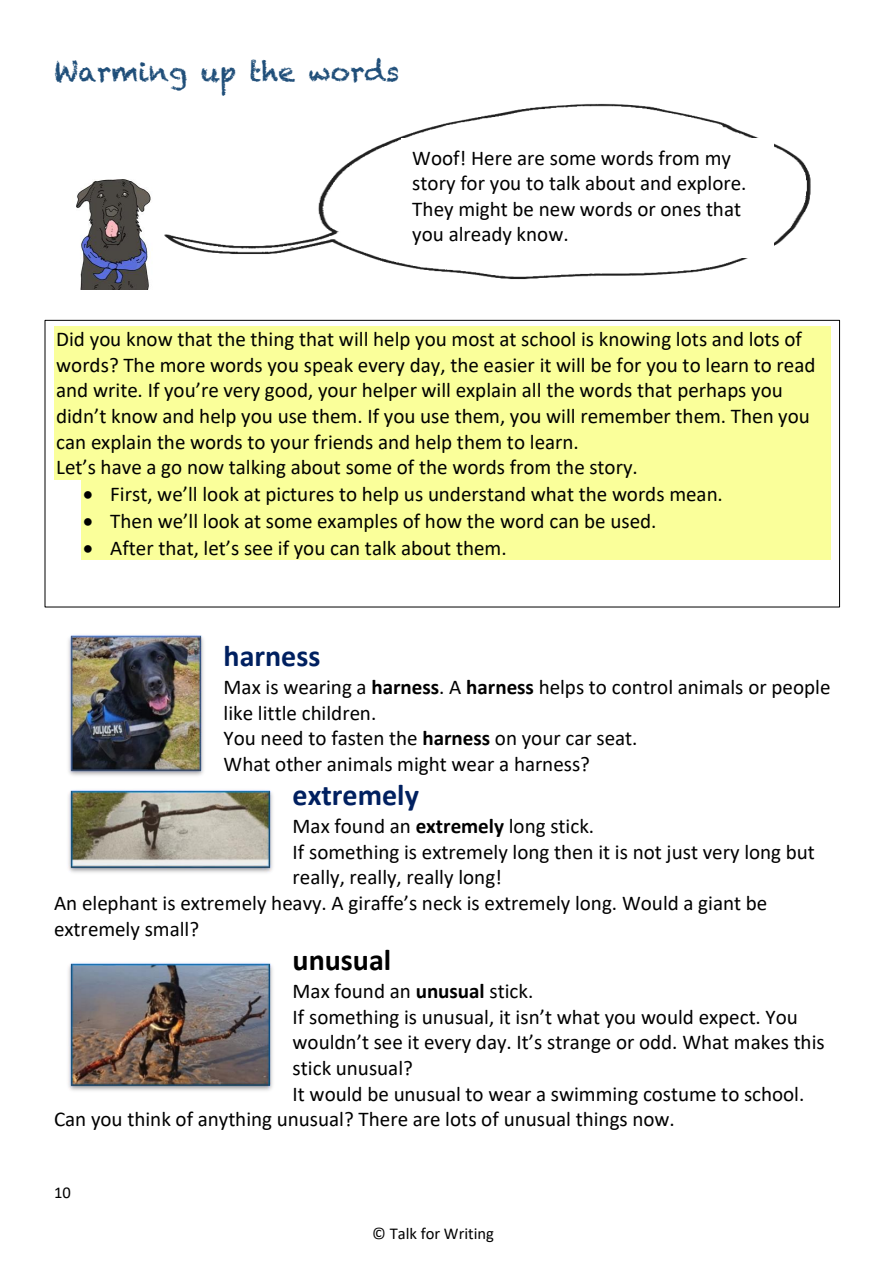
<style>
.page{position:relative;width:893px;height:1263px;background:#fff}
.page>*{position:absolute;margin:0;border:0;box-sizing:border-box;transform-origin:0 0}
.t1{font:700 30px "Calibri";color:#002060}
.t2{font:700 30px "Calibri";color:#000}
.t3{font:27px "Chalkduster";color:#1f4e79}
.t4{font:21px/25.7px "Calibri";color:#000}
.t5{font:16.5px "Calibri";color:#000}
.s1{font-weight:700}
</style>
<div class="page">
<img style="left:76px;top:179px;width:75px;height:110px">
<img style="left:164px;top:103px;width:647px;height:177px">
<div style="left:54px;top:326px;width:777px;height:26px;background:#faff9a"></div>
<div style="left:54px;top:352px;width:777px;height:25px;background:#faff9a"></div>
<div style="left:54px;top:377px;width:777px;height:26px;background:#faff9a"></div>
<div style="left:54px;top:403px;width:777px;height:26px;background:#faff9a"></div>
<div style="left:54px;top:429px;width:777px;height:25px;background:#faff9a"></div>
<div style="left:54px;top:454px;width:777px;height:26px;background:#faff9a"></div>
<div style="left:81px;top:480px;width:750px;height:27px;background:#faff9a"></div>
<div style="left:81px;top:507px;width:750px;height:26px;background:#faff9a"></div>
<div style="left:81px;top:533px;width:750px;height:27px;background:#faff9a"></div>
<div style="left:401px;top:139px;width:373px;height:119px;background:#fff"></div>
<img style="left:68px;top:635px;width:136px;height:141px">
<img style="left:68px;top:790px;width:205px;height:83px">
<img style="left:68px;top:963px;width:205px;height:128px">
<p class="t3" style="left:54px;top:54px;width:347px">Warming up the words</p>
<p class="t4" style="left:412px;top:146px;width:336px">Woof! Here are some words from my story for you to talk about and explore.<br>They might be new words or ones that you already know.</p>
<p class="t4" style="left:56px;top:328px;width:761px">Did you know that the thing that will help you most at school is knowing lots and lots of words? The more words you speak every day, the easier it will be for you to learn to read and write. If you’re very good, your helper will explain all the words that perhaps you didn’t know and help you use them. If you use them, you will remember them. Then you can explain the words to your friends and help them to learn.</p>
<p class="t4" style="left:56px;top:456px;width:583px">Let’s have a go now talking about some of the words from the story.</p>
<p class="t4" style="left:83px;top:483px;width:641px">• First, we’ll look at pictures to help us understand what the words mean.</p>
<p class="t4" style="left:83px;top:510px;width:575px">• Then we’ll look at some examples of how the word can be used.</p>
<p class="t4" style="left:83px;top:537px;width:425px">• After that, let’s see if you can talk about them.</p>
<p class="t1" style="left:224px;top:643px;width:98px">harness</p>
<p class="t4" style="left:224px;top:676px;width:608px">Max is wearing a <span class="s1">harness</span>. A <span class="s1">harness</span> helps to control animals or people like little children.</p>
<p class="t4" style="left:224px;top:727px;width:415px">You need to fasten the <span class="s1">harness</span> on your car seat.</p>
<p class="t4" style="left:224px;top:753px;width:368px">What other animals might wear a harness?</p>
<p class="t1" style="left:293px;top:782px;width:128px">extremely</p>
<p class="t4" style="left:293px;top:815px;width:303px">Max found an <span class="s1">extremely</span> long stick.</p>
<p class="t4" style="left:293px;top:841px;width:524px">If something is extremely long then it is not just very long but really, really, really long!</p>
<p class="t4" style="left:54px;top:892px;width:715px">An elephant is extremely heavy. A giraffe’s neck is extremely long. Would a giant be extremely small?</p>
<p class="t2" style="left:293px;top:947px;width:100px">unusual</p>
<p class="t4" style="left:293px;top:980px;width:534px">Max found an <span class="s1">unusual</span> stick.<br>If something is unusual, it isn’t what you would expect. You wouldn’t see it every day. It’s strange or odd. What makes this stick unusual?</p>
<p class="t4" style="left:54px;top:1082px;width:752px;text-indent:239px">It would be unusual to wear a swimming costume to school.<br>Can you think of anything unusual? There are lots of unusual things now.</p>
<p class="t5" style="left:54px;top:1186px;width:18px">10</p>
<p class="t5" style="left:372px;top:1226px;width:123px">© Talk for Writing</p>
</div>
